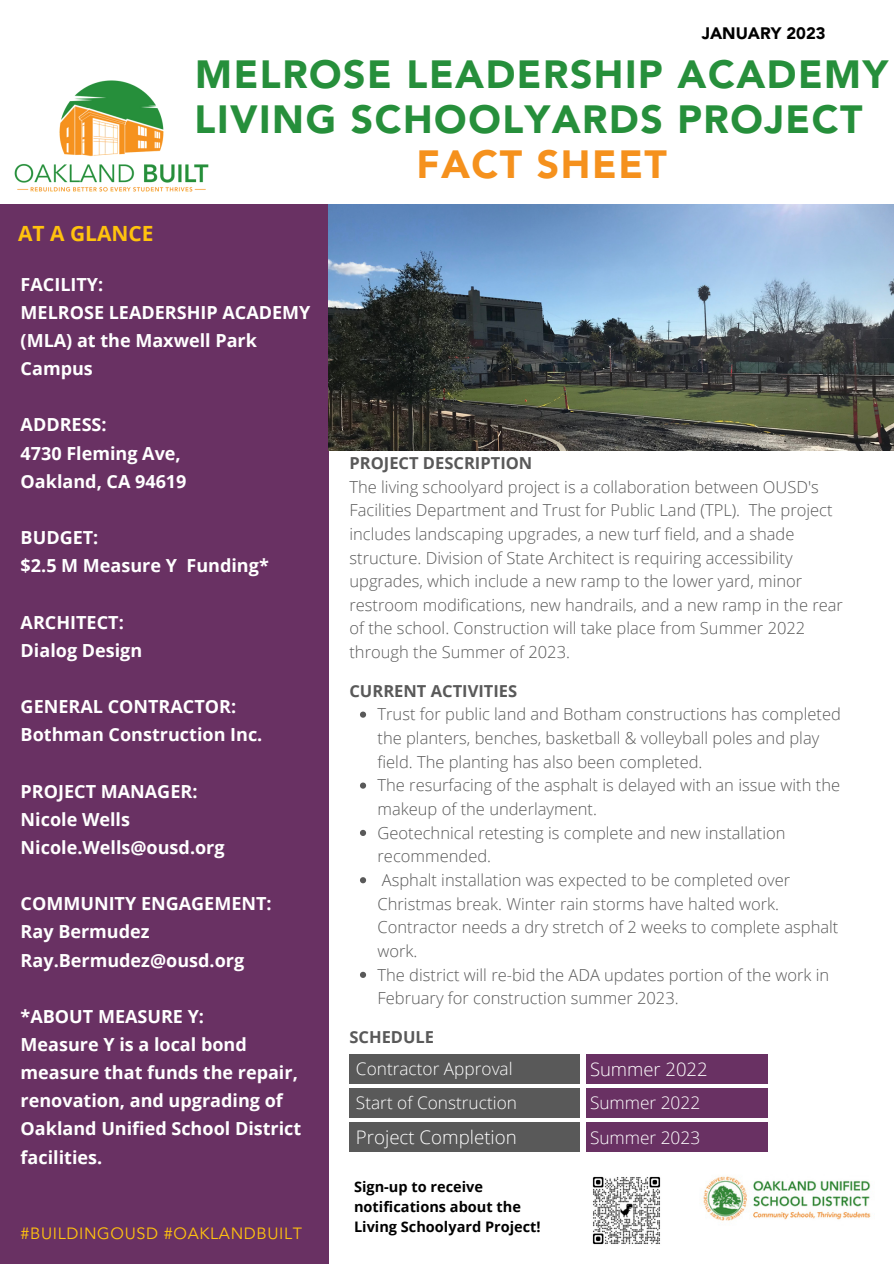
<style>
.page{position:relative;width:894px;height:1264px;background:#fff}
.page>*{position:absolute;margin:0;border:0;box-sizing:border-box;transform-origin:0 0}
.t1{font:900 39px/45px "Avenir LT Std";letter-spacing:.04em;color:#268f3b}
.t2{font:900 39px "Avenir LT Std";letter-spacing:.04em;color:#f5911d}
.t3{font:700 21px "Open Sans";color:#ffc20e}
.t4{font:300 18.75px "Open Sans";color:#fff}
.t5{font:300 18.45px "Open Sans";color:#fff}
.t6{font:700 18px/28.2px "Open Sans";color:#fff}
.t7{font:300 17.25px "Open Sans";color:#fff}
.t8{font:300 16.5px/23.7px "Open Sans";color:#595959}
.t9{font:700 16.5px "Open Sans";color:#595959}
.t10{font:900 16.5px "Avenir LT Std";color:#000}
.t11{font:16.2px "Avenir LT Std";letter-spacing:.04em;color:#ffc20e}
.t12{font:700 14.55px/19.8px "Open Sans";color:#000}
</style>
<div class="page">
<div style="left:0;top:204px;width:328px;height:1059px;background:#693163"></div>
<img style="left:702px;top:1176px;width:169px;height:45px">
<img style="left:14px;top:80px;width:195px;height:112px">
<div style="left:349px;top:1054px;width:230px;height:29px;background:#595959"></div>
<div style="left:349px;top:1088px;width:230px;height:29px;background:#595959"></div>
<div style="left:586px;top:1054px;width:181px;height:29px;background:#693163"></div>
<div style="left:586px;top:1088px;width:181px;height:29px;background:#693163"></div>
<div style="left:349px;top:1122px;width:230px;height:29px;background:#595959"></div>
<div style="left:586px;top:1122px;width:181px;height:29px;background:#693163"></div>
<img style="left:592px;top:1176px;width:69px;height:69px">
<img style="left:328px;top:204px;width:565px;height:246px">
<svg style="left:360px;top:711px;width:6px;height:6px"></svg>
<svg style="left:360px;top:782px;width:6px;height:6px"></svg>
<svg style="left:360px;top:829px;width:6px;height:7px"></svg>
<svg style="left:360px;top:877px;width:6px;height:6px"></svg>
<svg style="left:360px;top:971px;width:6px;height:6px"></svg>
<p class="t10" style="left:701px;top:26px;width:125px">JANUARY 2023</p>
<h1 class="t1" style="left:194px;top:55px;width:694px">MELROSE LEADERSHIP ACADEMY<br>LIVING SCHOOLYARDS PROJECT</h1>
<h1 class="t2" style="left:416px;top:148px;width:252px">FACT SHEET</h1>
<p class="t3" style="left:18px;top:219px;width:137px">AT A GLANCE</p>
<p class="t6" style="left:21px;top:269px;width:291px">FACILITY:<br>MELROSE LEADERSHIP ACADEMY (MLA) at the Maxwell Park<br>Campus</p>
<p class="t6" style="left:21px;top:410px;width:167px">ADDRESS:<br>4730 Fleming Ave,<br>Oakland, CA 94619</p>
<p class="t6" style="left:21px;top:523px;width:249px">BUDGET:<br>$2.5 M Measure Y Funding*</p>
<p class="t6" style="left:21px;top:607px;width:123px">ARCHITECT:<br>Dialog Design</p>
<p class="t6" style="left:21px;top:692px;width:243px">GENERAL CONTRACTOR:<br>Bothman Construction Inc.</p>
<p class="t6" style="left:21px;top:776px;width:205px">PROJECT MANAGER:<br>Nicole Wells<br>Nicole.Wells@ousd.org</p>
<p class="t6" style="left:21px;top:889px;width:252px">COMMUNITY ENGAGEMENT:<br>Ray Bermudez<br>Ray.Bermudez@ousd.org</p>
<p class="t6" style="left:21px;top:1001px;width:282px">*ABOUT MEASURE Y:<br>Measure Y is a local bond measure that funds the repair, renovation, and upgrading of<br>Oakland Unified School District facilities.</p>
<p class="t11" style="left:21px;top:1226px;width:283px">#BUILDINGOUSD #OAKLANDBUILT</p>
<p class="t9" style="left:349px;top:451px;width:184px">PROJECT DESCRIPTION</p>
<p class="t8" style="left:349px;top:474px;width:495px">The living schoolyard project is a collaboration between OUSD's Facilities Department and Trust for Public Land (TPL). The project includes landscaping upgrades, a new turf field, and a shade structure. Division of State Architect is requiring accessibility upgrades, which include a new ramp to the lower yard, minor restroom modifications, new handrails, and a new ramp in the rear of the school. Construction will take place from Summer 2022 through the Summer of 2023.</p>
<p class="t9" style="left:349px;top:679px;width:169px">CURRENT ACTIVITIES</p>
<p class="t8" style="left:377px;top:702px;width:464px">Trust for public land and Botham constructions has completed the planters, benches, basketball &amp; volleyball poles and play field. The planting has also been completed.<br>The resurfacing of the asphalt is delayed with an issue with the makeup of the underlayment.<br>Geotechnical retesting is complete and new installation recommended.<br>Asphalt installation was expected to be completed over Christmas break. Winter rain storms have halted work.<br>Contractor needs a dry stretch of 2 weeks to complete asphalt work.<br>The district will re-bid the ADA updates portion of the work in February for construction summer 2023.</p>
<p class="t9" style="left:349px;top:1025px;width:86px">SCHEDULE</p>
<p class="t7" style="left:356px;top:1056px;width:158px">Contractor Approval</p>
<p class="t5" style="left:590px;top:1055px;width:119px">Summer 2022</p>
<p class="t7" style="left:356px;top:1090px;width:162px">Start of Construction</p>
<p class="t7" style="left:590px;top:1125px;width:112px">Summer 2023</p>
<p class="t7" style="left:590px;top:1090px;width:112px">Summer 2022</p>
<p class="t4" style="left:356px;top:1124px;width:162px">Project Completion</p>
<p class="t12" style="left:354px;top:1176px;width:188px">Sign-up to receive notifications about the<br>Living Schoolyard Project!</p>
</div>
